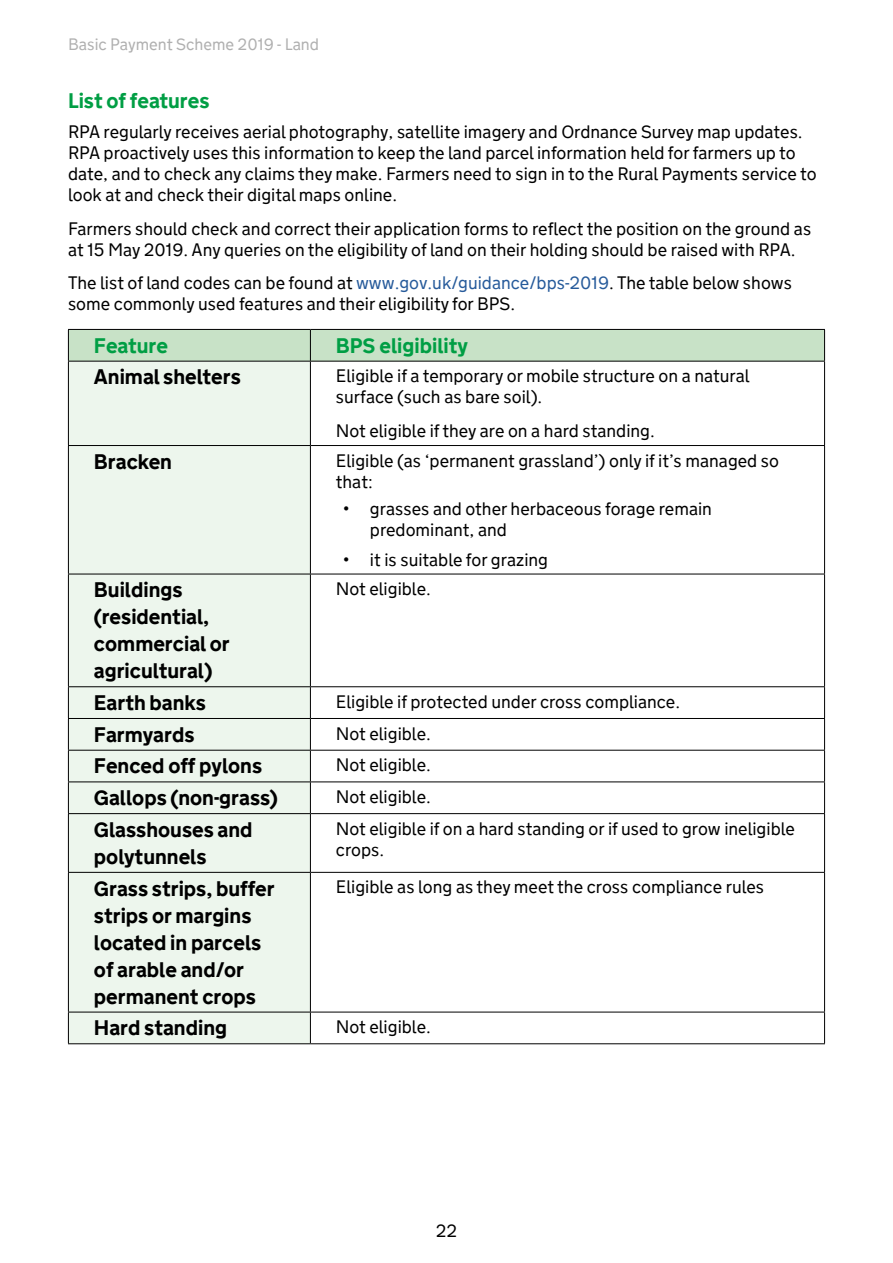
<style>
.page{position:relative;width:893px;height:1263px;background:#fff}
.page>*{position:absolute;margin:0;border:0;box-sizing:border-box;transform-origin:0 0}
.Box_text_heading{font:700 21px/27px "GDS Transport Website";color:#000}
.Box_text_heading-2{font:700 21px "GDS Transport Website";color:#009e44}
.body{font:18px/21px "GDS Transport Website";color:#000}
.Box_text{font:18px/21px "GDS Transport Website";color:#000}
.Box_text_before_bull{font:18px/21px "GDS Transport Website";color:#000}
.t1{font:16.5px "GDS Transport Website";color:#b0b0b0}
.s1{color:#275b9b}
</style>
<div class="page">
<div style="left:69px;top:330px;width:755px;height:31px;background:#c8e2c7"></div>
<div style="left:69px;top:362px;width:241px;height:681px;background:#edf6ed"></div>
<hr style="left:68px;top:329px;width:242px;height:1px;background:#000">
<hr style="left:68px;top:330px;width:1px;height:31px;background:#000">
<hr style="left:310px;top:329px;width:515px;height:1px;background:#000">
<hr style="left:310px;top:330px;width:1px;height:31px;background:#000">
<hr style="left:824px;top:330px;width:1px;height:31px;background:#000">
<hr style="left:68px;top:361px;width:242px;height:1px;background:#000">
<hr style="left:68px;top:361px;width:1px;height:84px;background:#000">
<hr style="left:310px;top:361px;width:515px;height:1px;background:#000">
<hr style="left:310px;top:361px;width:1px;height:84px;background:#000">
<hr style="left:824px;top:361px;width:1px;height:84px;background:#000">
<hr style="left:68px;top:445px;width:242px;height:1px;background:#000">
<hr style="left:68px;top:446px;width:1px;height:128px;background:#000">
<hr style="left:310px;top:445px;width:515px;height:1px;background:#000">
<hr style="left:310px;top:446px;width:1px;height:128px;background:#000">
<hr style="left:824px;top:446px;width:1px;height:128px;background:#000">
<hr style="left:68px;top:574px;width:242px;height:1px;background:#000">
<hr style="left:68px;top:574px;width:1px;height:112px;background:#000">
<hr style="left:310px;top:574px;width:515px;height:1px;background:#000">
<hr style="left:310px;top:574px;width:1px;height:112px;background:#000">
<hr style="left:824px;top:574px;width:1px;height:112px;background:#000">
<hr style="left:68px;top:686px;width:242px;height:1px;background:#000">
<hr style="left:68px;top:687px;width:1px;height:31px;background:#000">
<hr style="left:310px;top:686px;width:515px;height:1px;background:#000">
<hr style="left:310px;top:687px;width:1px;height:31px;background:#000">
<hr style="left:824px;top:687px;width:1px;height:31px;background:#000">
<hr style="left:68px;top:718px;width:242px;height:1px;background:#000">
<hr style="left:68px;top:719px;width:1px;height:31px;background:#000">
<hr style="left:310px;top:718px;width:515px;height:1px;background:#000">
<hr style="left:310px;top:719px;width:1px;height:31px;background:#000">
<hr style="left:824px;top:719px;width:1px;height:31px;background:#000">
<hr style="left:68px;top:750px;width:242px;height:1px;background:#000">
<hr style="left:68px;top:750px;width:1px;height:31px;background:#000">
<hr style="left:310px;top:750px;width:515px;height:1px;background:#000">
<hr style="left:310px;top:750px;width:1px;height:31px;background:#000">
<hr style="left:824px;top:750px;width:1px;height:31px;background:#000">
<hr style="left:68px;top:781px;width:242px;height:1px;background:#000">
<hr style="left:68px;top:782px;width:1px;height:31px;background:#000">
<hr style="left:310px;top:781px;width:515px;height:1px;background:#000">
<hr style="left:310px;top:782px;width:1px;height:31px;background:#000">
<hr style="left:824px;top:782px;width:1px;height:31px;background:#000">
<hr style="left:68px;top:813px;width:242px;height:1px;background:#000">
<hr style="left:68px;top:814px;width:1px;height:58px;background:#000">
<hr style="left:310px;top:813px;width:515px;height:1px;background:#000">
<hr style="left:310px;top:814px;width:1px;height:58px;background:#000">
<hr style="left:824px;top:814px;width:1px;height:58px;background:#000">
<hr style="left:68px;top:872px;width:242px;height:1px;background:#000">
<hr style="left:68px;top:873px;width:1px;height:139px;background:#000">
<hr style="left:310px;top:872px;width:515px;height:1px;background:#000">
<hr style="left:310px;top:873px;width:1px;height:139px;background:#000">
<hr style="left:824px;top:873px;width:1px;height:139px;background:#000">
<hr style="left:68px;top:1012px;width:242px;height:1px;background:#000">
<hr style="left:68px;top:1012px;width:1px;height:31px;background:#000">
<hr style="left:310px;top:1012px;width:515px;height:1px;background:#000">
<hr style="left:310px;top:1012px;width:1px;height:31px;background:#000">
<hr style="left:824px;top:1012px;width:1px;height:31px;background:#000">
<hr style="left:68px;top:1043px;width:242px;height:1px;background:#000">
<hr style="left:310px;top:1043px;width:515px;height:1px;background:#000">
<p class="t1" style="left:68px;top:35px;width:253px">Basic Payment Scheme 2019 - Land</p>
<h3 class="Box_text_heading-2" style="left:68px;top:89px;width:143px">List of features</h3>
<p class="body" style="left:68px;top:121px;width:750px">RPA regularly receives aerial photography, satellite imagery and Ordnance Survey map updates.<br>RPA proactively uses this information to keep the land parcel information held for farmers up to date, and to check any claims they make. Farmers need to sign in to the Rural Payments service to look at and check their digital maps online.</p>
<p class="body" style="left:68px;top:218px;width:745px">Farmers should check and correct their application forms to reflect the position on the ground as at 15 May 2019. Any queries on the eligibility of land on their holding should be raised with RPA.</p>
<p class="body" style="left:68px;top:273px;width:725px">The list of land codes can be found at <span class="s1">www.gov.uk/guidance/bps-2019</span>. The table below shows some commonly used features and their eligibility for BPS.</p>
<p class="Box_text_heading-2" style="left:94px;top:333px;width:76px">Feature</p>
<p class="Box_text_heading-2" style="left:336px;top:333px;width:134px">BPS eligibility</p>
<p class="Box_text_heading" style="left:94px;top:364px;width:148px">Animal shelters</p>
<p class="Box_text" style="left:336px;top:365px;width:415px">Eligible if a temporary or mobile structure on a natural surface (such as bare soil).</p>
<p class="Box_text" style="left:336px;top:420px;width:320px">Not eligible if they are on a hard standing.</p>
<p class="Box_text_heading" style="left:94px;top:449px;width:80px">Bracken</p>
<p class="Box_text_before_bull" style="left:336px;top:450px;width:445px">Eligible (as ‘permanent grassland’) only if it’s managed so that:</p>
<p class="body" style="left:370px;top:498px;width:343px;text-indent:-27px">• grasses and other herbaceous forage remain predominant, and</p>
<p class="body" style="left:343px;top:549px;width:207px">• it is suitable for grazing</p>
<p class="Box_text_heading" style="left:94px;top:577px;width:137px">Buildings (residential, commercial or agricultural)</p>
<p class="Box_text" style="left:336px;top:578px;width:96px">Not eligible.</p>
<p class="Box_text_heading" style="left:94px;top:690px;width:114px">Earth banks</p>
<p class="Box_text" style="left:336px;top:691px;width:346px">Eligible if protected under cross compliance.</p>
<p class="Box_text_heading" style="left:94px;top:722px;width:102px">Farmyards</p>
<p class="Box_text" style="left:336px;top:723px;width:96px">Not eligible.</p>
<p class="Box_text_heading" style="left:94px;top:753px;width:170px">Fenced off pylons</p>
<p class="Box_text" style="left:336px;top:754px;width:96px">Not eligible.</p>
<p class="Box_text_heading" style="left:94px;top:785px;width:185px">Gallops (non-grass)</p>
<p class="Box_text" style="left:336px;top:786px;width:96px">Not eligible.</p>
<p class="Box_text_heading" style="left:94px;top:817px;width:160px">Glasshouses and polytunnels</p>
<p class="Box_text" style="left:336px;top:818px;width:460px">Not eligible if on a hard standing or if used to grow ineligible crops.</p>
<p class="Box_text_heading" style="left:94px;top:875px;width:182px">Grass strips, buffer strips or margins located in parcels of arable and/or permanent crops</p>
<p class="Box_text" style="left:336px;top:877px;width:430px">Eligible as long as they meet the cross compliance rules</p>
<p class="Box_text_heading" style="left:94px;top:1015px;width:135px">Hard standing</p>
<p class="Box_text" style="left:336px;top:1016px;width:96px">Not eligible.</p>
<p class="body" style="left:436px;top:1220px;width:23px">22</p>
</div>
